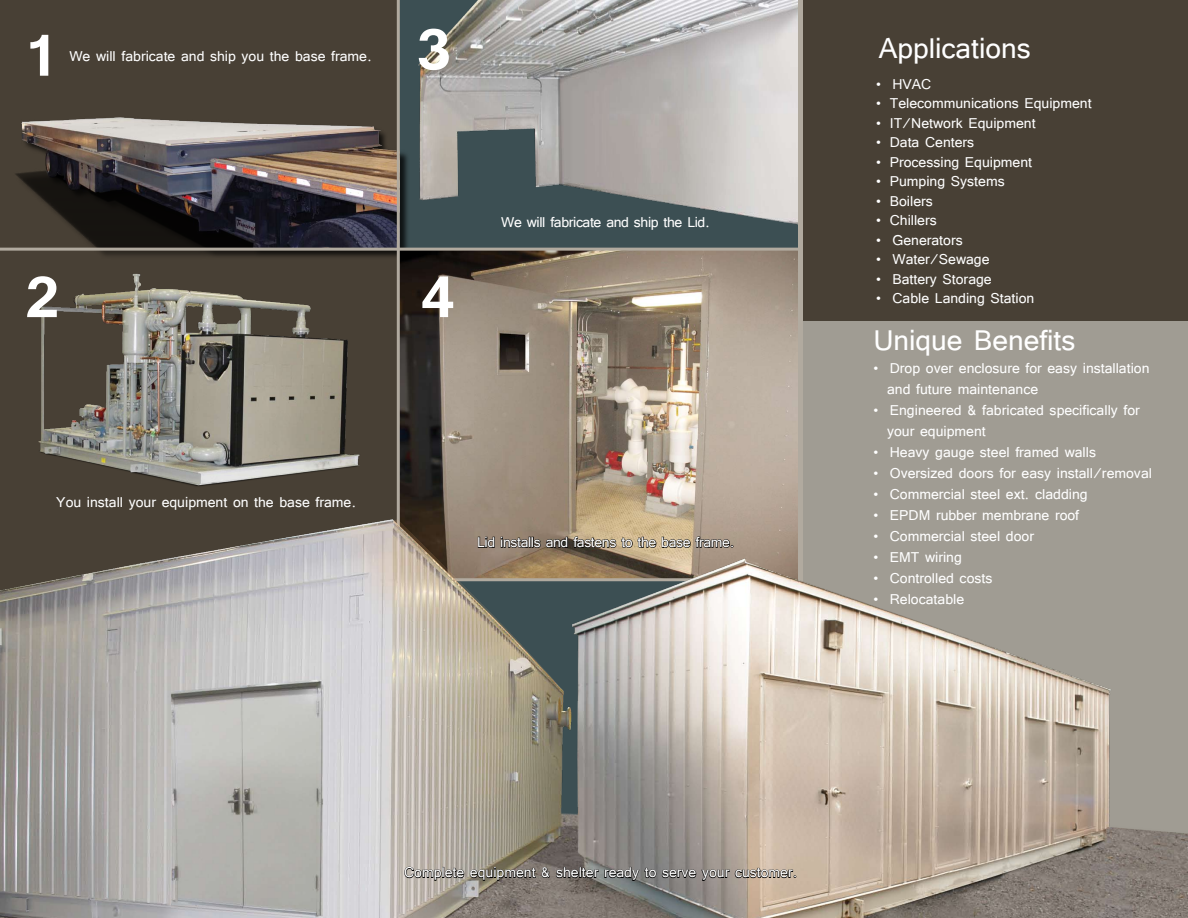
<style>
.page{position:relative;width:1188px;height:918px;background:#484035}
.page>*{position:absolute;margin:0;border:0;box-sizing:border-box;transform-origin:0 0}
.t1{font:700 72px "Tunga";color:#fff}
.t2{font:36px "Tunga";color:#fff}
.t3{font:18px/21px "Tunga";color:#fff}
.t4{font:18px "Tunga";letter-spacing:-.02em;color:#fff}
</style>
<div class="page">
<div style="left:799px;top:321px;width:389px;height:597px;background:#a09c93"></div>
<img style="left:400px;top:251px;width:398px;height:267px">
<img style="left:400px;top:0;width:398px;height:242px">
<hr style="left:798px;top:0;width:4px;height:630px;background:#b1aa9f">
<div style="left:17px;top:117px;width:394px;height:144px;background:#000;opacity:.75"></div>
<img style="left:7px;top:0;width:390px;height:248px">
<img style="left:17px;top:251px;width:380px;height:267px">
<hr style="left:0;top:248px;width:798px;height:3px;background:#b1aa9f">
<hr style="left:397px;top:0;width:3px;height:553px;background:#b1aa9f">
<img style="left:0;top:518px;width:1188px;height:400px">
<svg style="left:404px;top:866px;width:393px;height:15px"></svg>
<svg style="left:478px;top:536px;width:17px;height:12px"></svg>
<svg style="left:501px;top:536px;width:233px;height:12px"></svg>
<h1 class="t1" style="left:24px;top:9px;width:35px">1</h1>
<h1 class="t1" style="left:417px;top:3px;width:35px">3</h1>
<p class="t3" style="left:69px;top:44px;width:304px">We will fabricate and ship you the base frame.</p>
<h1 class="t1" style="left:25px;top:250px;width:35px">2</h1>
<h1 class="t1" style="left:421px;top:250px;width:35px">4</h1>
<p class="t4" style="left:501px;top:210px;width:210px">We will fabricate and ship the Lid.</p>
<p class="t3" style="left:56px;top:491px;width:301px">You install your equipment on the base frame.</p>
<p class="t4" style="left:477px;top:531px;width:259px">Lid installs and fastens to the base frame.</p>
<h2 class="t2" style="left:879px;top:24px;width:153px">Applications</h2>
<p class="t3" style="left:876px;top:72px;width:57px">• HVAC</p>
<p class="t3" style="left:876px;top:91px;width:217px">• Telecommunications Equipment</p>
<p class="t3" style="left:876px;top:111px;width:161px">• IT/Network Equipment</p>
<p class="t3" style="left:876px;top:130px;width:99px">• Data Centers</p>
<p class="t3" style="left:876px;top:150px;width:157px">• Processing Equipment</p>
<p class="t3" style="left:876px;top:169px;width:130px">• Pumping Systems</p>
<p class="t3" style="left:876px;top:189px;width:58px">• Boilers</p>
<p class="t3" style="left:876px;top:208px;width:62px">• Chillers</p>
<p class="t3" style="left:876px;top:228px;width:88px">• Generators</p>
<p class="t3" style="left:876px;top:247px;width:115px">• Water/Sewage</p>
<p class="t3" style="left:876px;top:267px;width:117px">• Battery Storage</p>
<p class="t3" style="left:876px;top:286px;width:160px">• Cable Landing Station</p>
<h2 class="t2" style="left:873px;top:317px;width:204px">Unique Benefits</h2>
<p class="t3" style="left:887px;top:357px;width:264px;text-indent:-14px">• Drop over enclosure for easy installation and future maintenance</p>
<p class="t3" style="left:887px;top:399px;width:254px;text-indent:-14px">• Engineered &amp; fabricated specifically for your equipment</p>
<p class="t3" style="left:874px;top:441px;width:224px">• Heavy gauge steel framed walls</p>
<p class="t3" style="left:874px;top:462px;width:280px">• Oversized doors for easy install/removal</p>
<p class="t3" style="left:874px;top:483px;width:216px">• Commercial steel ext. cladding</p>
<p class="t3" style="left:874px;top:504px;width:207px">• EPDM rubber membrane roof</p>
<p class="t3" style="left:874px;top:525px;width:162px">• Commercial steel door</p>
<p class="t3" style="left:874px;top:546px;width:90px">• EMT wiring</p>
<p class="t3" style="left:874px;top:567px;width:120px">• Controlled costs</p>
<p class="t3" style="left:874px;top:588px;width:92px">• Relocatable</p>
<p class="t3" style="left:404px;top:861px;width:395px">Complete equipment &amp; shelter ready to serve your customer.</p>
</div>
